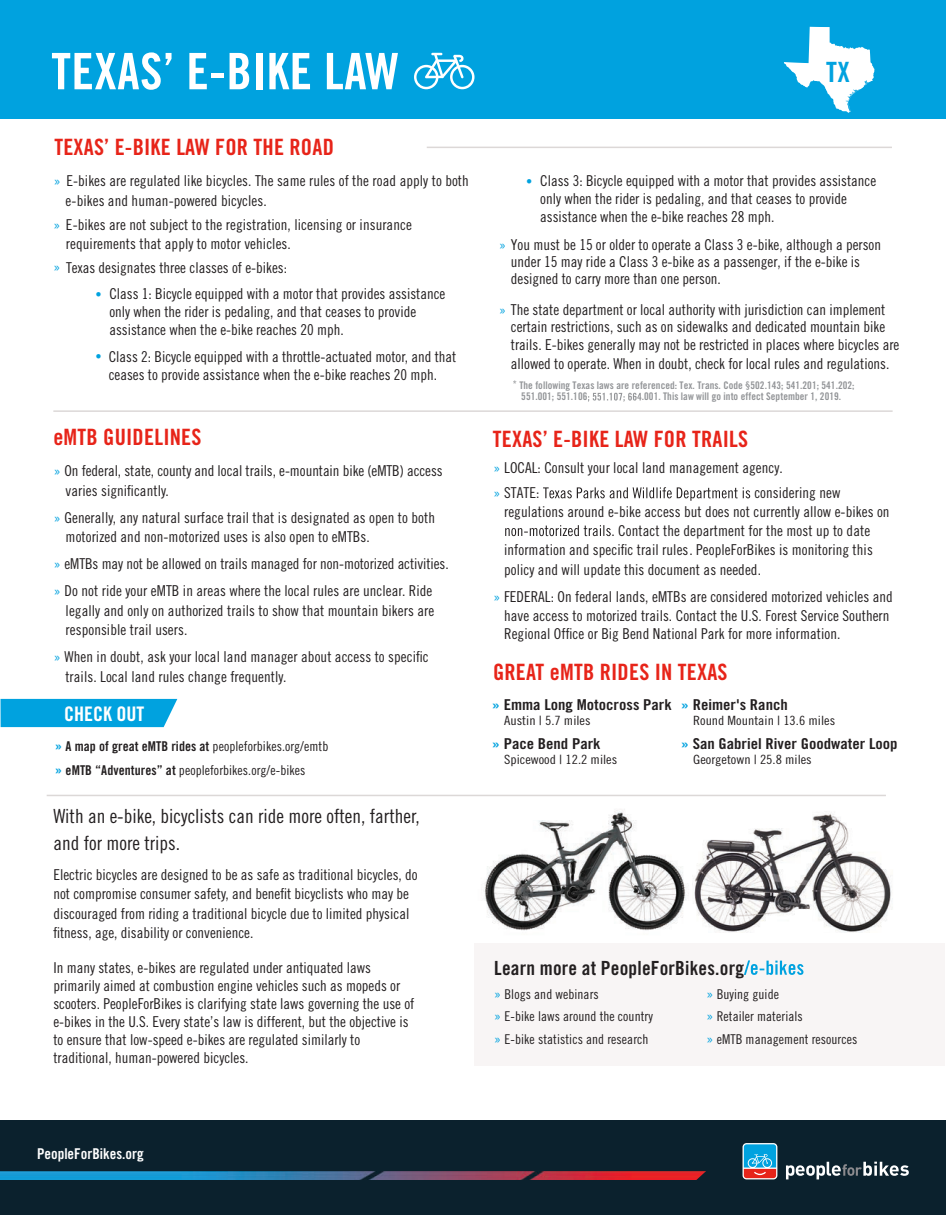
<style>
.page{position:relative;width:946px;height:1215px;background:#fff}
.page>*{position:absolute;margin:0;border:0;box-sizing:border-box;transform-origin:0 0}
.t1{font:50.4px "Trade Gothic LT Std Bd Cn 20";letter-spacing:.01em;color:#fff}
.t2{font:27.9px "Trade Gothic LT Std Bd Cn 20";color:#00a2df}
.t3{font:22.5px "Trade Gothic LT Std Bd Cn 20";letter-spacing:.01em;color:#e72419}
.t4{font:20.1px "Trade Gothic LT Std Bd Cn 20";color:#fff}
.t5{font:19.5px/27px "Trade Gothic LT Std Cn 18";color:#231f20}
.t6{font:19.5px "Trade Gothic LT Std Bd Cn 20";letter-spacing:.01em;color:#231f20}
.t7{font:15px/18px "Trade Gothic LT Std Cn 18";color:#231f20}
.t8{font:15px "Trade Gothic LT Std Bd Cn 20";color:#231f20;scale:1.11 1}
.t9{font:15px "Symbol";color:#00a2df}
.t10{font:14.85px "Trade Gothic LT Std Bd Cn 20";color:#fff}
.t11{font:13.5px/22.5px "Trade Gothic LT Std Cn 18";letter-spacing:.005em;color:#231f20}
.t12{font:12.75px "Trade Gothic LT Std Cn 18";color:#231f20;scale:1.11 1}
.t13{font:10.5px/11.7px "Trade Gothic LT Std Bd Cn 20";letter-spacing:.005em;color:#939598}
.s1{color:#00a2df}
.s2{font-family:"Trade Gothic LT Std Bd Cn 20";font-size:15px;color:#00a2df}
.s3{font-family:"Trade Gothic LT Std Bd Cn 20"}
.s4{font-size:9px}
.s5{font-size:15px;color:#00a2df}
</style>
<div class="page">
<svg style="left:543px;top:487px;width:207px;height:14px"></svg>
<svg style="left:505px;top:525px;width:105px;height:11px"></svg>
<hr style="left:426px;top:147px;width:465px;height:1px;background:#dcd8d7">
<svg style="left:588px;top:393px;width:53px;height:9px"></svg>
<div style="left:474px;top:943px;width:470px;height:123px;background:#f8f5f5"></div>
<svg style="left:744px;top:960px;width:59px;height:15px"></svg>
<hr style="left:53px;top:410px;width:839px;height:2px;background:#dcd8d7">
<div style="left:1px;top:699px;width:176px;height:28px;background:#00a2df"></div>
<div style="left:0;top:0;width:945px;height:119px;background:#00a2df"></div>
<svg style="left:414px;top:53px;width:60px;height:36px"></svg>
<svg style="left:784px;top:27px;width:90px;height:86px"></svg>
<hr style="left:47px;top:795px;width:838px;height:1px;background:#dcd8d7">
<img style="left:692px;top:813px;width:201px;height:120px">
<img style="left:483px;top:809px;width:206px;height:122px">
<div style="left:0;top:1120px;width:945px;height:95px;background:#0b212d"></div>
<svg style="left:786px;top:1162px;width:122px;height:17px"></svg>
<svg style="left:742px;top:1143px;width:35px;height:36px"></svg>
<svg style="left:743px;top:1144px;width:32px;height:34px"></svg>
<img style="left:0;top:1172px;width:695px;height:8px">
<svg style="left:695px;top:1171px;width:11px;height:9px"></svg>
<h1 class="t1" style="left:51px;top:41px;width:349px">TEXAS’ E-BIKE LAW</h1>
<h2 class="t2" style="left:826px;top:55px;width:25px">TX</h2>
<h3 class="t3" style="left:54px;top:133px;width:281px">TEXAS’ E-BIKE LAW FOR THE ROAD</h3>
<p class="t7" style="left:66px;top:170px;width:404px;line-height:20.2px;text-indent:-12px"><span class="s1">»</span> E-bikes are regulated like bicycles. The same rules of the road apply to both e-bikes and human-powered bicycles.</p>
<p class="t7" style="left:66px;top:214px;width:347px;line-height:19.4px;text-indent:-13px"><span class="s1">»</span> E-bikes are not subject to the registration, licensing or insurance requirements that apply to motor vehicles.</p>
<p class="t7" style="left:53px;top:259px;width:235px"><span class="s1">»</span> Texas designates three classes of e-bikes:</p>
<p class="t9" style="left:95px;top:287px;width:8px">•</p>
<p class="t7" style="left:109px;top:285px;width:337px">Class 1: Bicycle equipped with a motor that provides assistance only when the rider is pedaling, and that ceases to provide assistance when the e-bike reaches 20 mph.</p>
<p class="t7" style="left:95px;top:347px;width:362px"><span class="s1">•</span> Class 2: Bicycle equipped with a throttle-actuated motor, and that</p>
<p class="t7" style="left:109px;top:365px;width:330px">ceases to provide assistance when the e-bike reaches 20 mph.</p>
<h3 class="t3" style="left:53px;top:424px;width:150px">eMTB GUIDELINES</h3>
<p class="t7" style="left:66px;top:461px;width:378px;line-height:19.5px;text-indent:-12px"><span class="s1">»</span> On federal, state, county and local trails, e-mountain bike (eMTB) access varies significantly.</p>
<p class="t7" style="left:66px;top:507px;width:371px;line-height:19.5px;text-indent:-12px"><span class="s1">»</span> Generally, any natural surface trail that is designated as open to both motorized and non-motorized uses is also open to eMTBs.</p>
<p class="t7" style="left:54px;top:550px;width:396px;line-height:27px"><span class="s1">»</span> eMTBs may not be allowed on trails managed for non-motorized activities. <span class="s1">»</span> Do not ride your eMTB in areas where the local rules are unclear. Ride</p>
<p class="t7" style="left:66px;top:600px;width:370px;line-height:19.5px">legally and only on authorized trails to show that mountain bikers are responsible trail users.</p>
<p class="t7" style="left:65px;top:647px;width:365px;line-height:19.5px;text-indent:-12px"><span class="s1">»</span> When in doubt, ask your local land manager about access to specific trails. Local land rules change frequently.</p>
<h3 class="t4" style="left:64px;top:701px;width:82px">CHECK OUT</h3>
<p class="t11" style="left:55px;top:734px;width:275px;line-height:24px"><span class="s2">»</span> <span class="s3">A map of great eMTB rides at</span> peopleforbikes.org/emtb <span class="s2">»</span> <span class="s3">eMTB “Adventures” at</span> peopleforbikes.org/e-bikes</p>
<h3 class="t5" style="left:53px;top:802px;width:368px">With an e-bike, bicyclists can ride more often, farther, and for more trips.</h3>
<p class="t7" style="left:53px;top:865px;width:366px;line-height:19.5px">Electric bicycles are designed to be as safe as traditional bicycles, do not compromise consumer safety, and benefit bicyclists who may be discouraged from riding a traditional bicycle due to limited physical fitness, age, disability or convenience.</p>
<p class="t7" style="left:53px;top:958px;width:362px">In many states, e-bikes are regulated under antiquated laws primarily aimed at combustion engine vehicles such as mopeds or scooters. PeopleForBikes is clarifying state laws governing the use of e-bikes in the U.S. Every state’s law is different, but the objective is to ensure that low-speed e-bikes are regulated similarly to traditional, human-powered bicycles.</p>
<p class="t9" style="left:526px;top:174px;width:8px">•</p>
<p class="t7" style="left:540px;top:172px;width:337px">Class 3: Bicycle equipped with a motor that provides assistance only when the rider is pedaling, and that ceases to provide assistance when the e-bike reaches 28 mph.</p>
<p class="t7" style="left:510px;top:236px;width:371px;line-height:17.1px;text-indent:-12px"><span class="s1">»</span> You must be 15 or older to operate a Class 3 e-bike, although a person under 15 may ride a Class 3 e-bike as a passenger, if the e-bike is designed to carry more than one person.</p>
<p class="t7" style="left:510px;top:301px;width:390px;text-indent:-12px"><span class="s1">»</span> The state department or local authority with jurisdiction can implement certain restrictions, such as on sidewalks and dedicated mountain bike trails. E-bikes generally may not be restricted in places where bicycles are allowed to operate. When in doubt, check for local rules and regulations.</p>
<p class="t13" style="left:521px;top:379px;width:335px;text-indent:-8px"><span class="s4">*</span> The following Texas laws are referenced: Tex. Trans. Code §502.143; 541.201; 541.202;<br>551.001; 551.106</p>
<p class="t13" style="left:641px;top:391px;width:201px">.001. This law will go into effect September 1, 2019.</p>
<h3 class="t3" style="left:493px;top:425px;width:257px">TEXAS’ E-BIKE LAW FOR TRAILS</h3>
<p class="t7" style="left:493px;top:455px;width:291px;line-height:25.2px"><span class="s1">»</span> LOCAL: Consult your local land management agency. <span class="s1">»</span> STATE:</p>
<p class="t7" style="left:754px;top:484px;width:88px">considering new</p>
<p class="t7" style="left:504px;top:503px;width:387px">regulations around e-bike access but does not currently allow e-bikes on</p>
<p class="t7" style="left:611px;top:521px;width:260px">. Contact the department for the most up to date</p>
<p class="t7" style="left:504px;top:540px;width:370px">information and specific trail rules. PeopleForBikes is monitoring this</p>
<p class="t7" style="left:504px;top:560px;width:258px">policy and will update this document as needed.</p>
<p class="t7" style="left:504px;top:588px;width:390px;text-indent:-11px"><span class="s1">»</span> FEDERAL: On federal lands, eMTBs are considered motorized vehicles and have access to motorized trails. Contact the U.S. Forest Service Southern<br>Regional Office or Big Bend National Park for more information.</p>
<h3 class="t3" style="left:493px;top:659px;width:236px">GREAT eMTB RIDES IN TEXAS</h3>
<p class="t8" style="left:491px;top:696px;width:164px"><span class="s1">»</span> Emma Long Motocross Park</p>
<p class="t12" style="left:504px;top:713px;width:79px">Austin | 5.7 miles</p>
<p class="t8" style="left:491px;top:735px;width:100px"><span class="s1">»</span> Pace Bend Park</p>
<p class="t12" style="left:504px;top:752px;width:103px">Spicewood | 12.2 miles</p>
<p class="t8" style="left:680px;top:696px;width:98px"><span class="s1">»</span> Reimer's Ranch</p>
<p class="t12" style="left:693px;top:713px;width:129px">Round Mountain | 13.6 miles</p>
<p class="t8" style="left:680px;top:735px;width:197px"><span class="s1">»</span> San Gabriel River Goodwater Loop</p>
<p class="t12" style="left:693px;top:752px;width:108px">Georgetown | 25.8 miles</p>
<h3 class="t6" style="left:494px;top:956px;width:251px">Learn more at PeopleForBikes.org</h3>
<p class="t11" style="left:493px;top:982px;width:160px"><span class="s5">»</span> Blogs and webinars<br><span class="s5">»</span> E-bike laws around the country <span class="s5">»</span> E-bike statistics and research</p>
<p class="t11" style="left:705px;top:982px;width:153px"><span class="s5">»</span> Buying guide<br><span class="s5">»</span> Retailer materials<br><span class="s5">»</span> eMTB management resources</p>
<p class="t10" style="left:37px;top:1145px;width:108px">PeopleForBikes.org</p>
</div>
